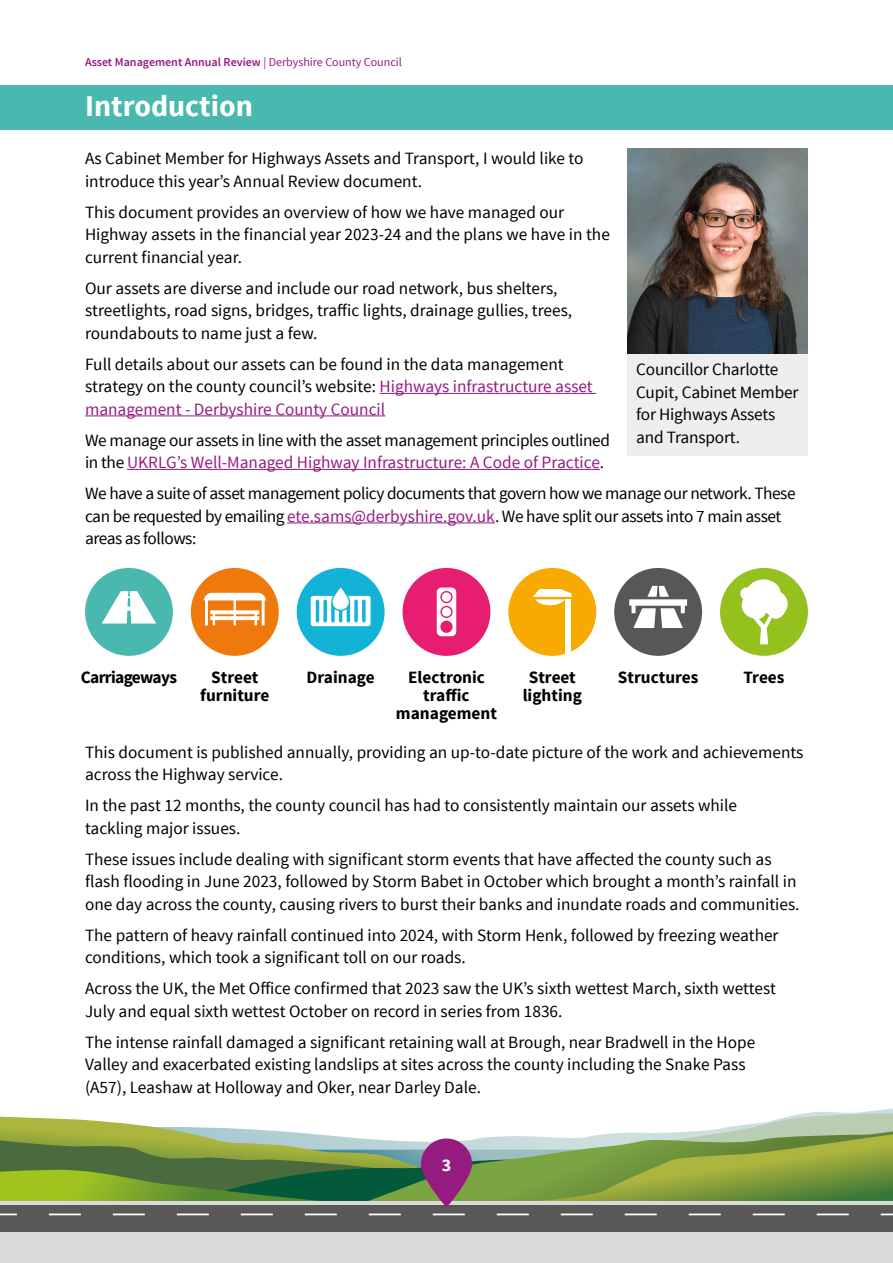
<style>
.page{position:relative;width:893px;height:1263px;background:#fff}
.page>*{position:absolute;margin:0;border:0;box-sizing:border-box;transform-origin:0 0}
.t1{font:700 30px "Source Sans Pro";color:#fff}
.t2{font:700 18px "Source Sans Pro";color:#fff}
.t3{font:17.25px/22.5px "Source Sans Pro";color:#000}
.t4{font:17.25px/22.5px "Source Sans Pro";letter-spacing:-.025em;color:#000}
.t5{font:17.25px/22.5px "Source Sans Pro";letter-spacing:-.02em;color:#000}
.t6{font:700 17.25px/18px "Source Sans Pro";color:#000;text-align:center}
.t7{font:700 17.25px "Source Sans Pro";letter-spacing:-.04em;color:#000}
.t8{font:600 12px "Source Sans Pro";color:#951b81}
.s1{font-weight:400}
.s2{color:#951b81}
</style>
<div class="page">
<div style="left:0;top:1201px;width:893px;height:62px;background:#dad9d9"></div>
<svg style="left:0;top:1113px;width:893px;height:119px"></svg>
<svg style="left:421px;top:1138px;width:51px;height:70px;background:#913979"></svg>
<div style="left:0;top:85px;width:893px;height:45px;background:#49b9af"></div>
<hr style="left:380px;top:393px;width:216px;height:1px;background:#951b81">
<hr style="left:85px;top:415px;width:300px;height:1px;background:#951b81">
<hr style="left:127px;top:469px;width:473px;height:1px;background:#951b81">
<hr style="left:287px;top:522px;width:208px;height:1px;background:#951b81">
<img style="left:628px;top:149px;width:180px;height:205px">
<div style="left:85px;top:568px;width:88px;height:88px;background:#49b9af;border-radius:50%"></div>
<svg style="left:102px;top:591px;width:54px;height:32px"></svg>
<div style="left:403px;top:568px;width:87px;height:88px;background:#e71d72;border-radius:50%"></div>
<svg style="left:437px;top:587px;width:19px;height:49px"></svg>
<div style="left:191px;top:568px;width:88px;height:88px;background:#ef790c;border-radius:50%"></div>
<svg style="left:204px;top:593px;width:62px;height:32px"></svg>
<div style="left:508px;top:568px;width:88px;height:88px;background:#f8aa00;border-radius:50%"></div>
<div style="left:565px;top:599px;width:6px;height:59px;background:#fff"></div>
<svg style="left:533px;top:589px;width:39px;height:16px"></svg>
<div style="left:614px;top:568px;width:88px;height:88px;background:#575756;border-radius:50%"></div>
<svg style="left:629px;top:586px;width:58px;height:42px"></svg>
<div style="left:720px;top:568px;width:88px;height:88px;background:#95c11f;border-radius:50%"></div>
<div style="left:297px;top:568px;width:88px;height:88px;background:#12b3d6;border-radius:50%"></div>
<svg style="left:311px;top:587px;width:60px;height:39px"></svg>
<div style="left:628px;top:354px;width:180px;height:102px;background:#eee"></div>
<svg style="left:740px;top:579px;width:48px;height:65px"></svg>
<p class="t8" style="left:85px;top:55px;width:318px">Asset Management Annual Review <span class="s1">| Derbyshire County Council</span></p>
<h2 class="t1" style="left:85px;top:87px;width:169px">Introduction</h2>
<p class="t3" style="left:85px;top:147px;width:500px">As Cabinet Member for Highways Assets and Transport, I would like to introduce this year’s Annual Review document.</p>
<p class="t3" style="left:85px;top:201px;width:526px">This document provides an overview of how we have managed our<br>Highway assets in the financial year 2023-24 and the plans we have in the current financial year.</p>
<p class="t3" style="left:85px;top:277px;width:489px">Our assets are diverse and include our road network, bus shelters, streetlights, road signs, bridges, traffic lights, drainage gullies, trees, roundabouts to name just a few.</p>
<p class="t3" style="left:85px;top:353px;width:509px">Full details about our assets can be found in the data management strategy on the county council’s website: <span class="s2">Highways infrastructure asset management - Derbyshire County Council</span></p>
<p class="t5" style="left:85px;top:429px;width:526px">We manage our assets in line with the asset management principles outlined in the <span class="s2">UKRLG’s Well-Managed Highway Infrastructure: A Code of Practice</span>.</p>
<p class="t4" style="left:85px;top:482px;width:712px">We have a suite of asset management policy documents that govern how we manage our network. These can be requested by emailing <span class="s2">ete.sams@derbyshire.gov.uk</span>. We have split our assets into 7 main asset areas as follows:</p>
<p class="t3" style="left:636px;top:359px;width:164px">Councillor Charlotte<br>Cupit, Cabinet Member for Highways Assets and Transport.</p>
<p class="t7" style="left:81px;top:666px;width:98px">Carriageways</p>
<p class="t6" style="left:200px;top:669px;width:71px">Street furniture</p>
<p class="t6" style="left:307px;top:669px;width:70px">Drainage</p>
<p class="t6" style="left:396px;top:669px;width:103px">Electronic traffic management</p>
<p class="t6" style="left:523px;top:669px;width:61px">Street lighting</p>
<p class="t6" style="left:618px;top:669px;width:82px">Structures</p>
<p class="t6" style="left:743px;top:669px;width:43px">Trees</p>
<p class="t3" style="left:85px;top:741px;width:720px">This document is published annually, providing an up-to-date picture of the work and achievements across the Highway service.</p>
<p class="t3" style="left:85px;top:794px;width:654px">In the past 12 months, the county council has had to consistently maintain our assets while tackling major issues.</p>
<p class="t3" style="left:85px;top:848px;width:716px">These issues include dealing with significant storm events that have affected the county such as flash flooding in June 2023, followed by Storm Babet in October which brought a month’s rainfall in one day across the county, causing rivers to burst their banks and inundate roads and communities.</p>
<p class="t3" style="left:85px;top:924px;width:695px">The pattern of heavy rainfall continued into 2024, with Storm Henk, followed by freezing weather conditions, which took a significant toll on our roads.</p>
<p class="t3" style="left:85px;top:977px;width:693px">Across the UK, the Met Office confirmed that 2023 saw the UK’s sixth wettest March, sixth wettest<br>July and equal sixth wettest October on record in series from 1836.</p>
<p class="t3" style="left:85px;top:1031px;width:672px">The intense rainfall damaged a significant retaining wall at Brough, near Bradwell in the Hope<br>Valley and exacerbated existing landslips at sites across the county including the Snake Pass (A57), Leashaw at Holloway and Oker, near Darley Dale.</p>
<p class="t2" style="left:442px;top:1154px;width:11px">3</p>
</div>
